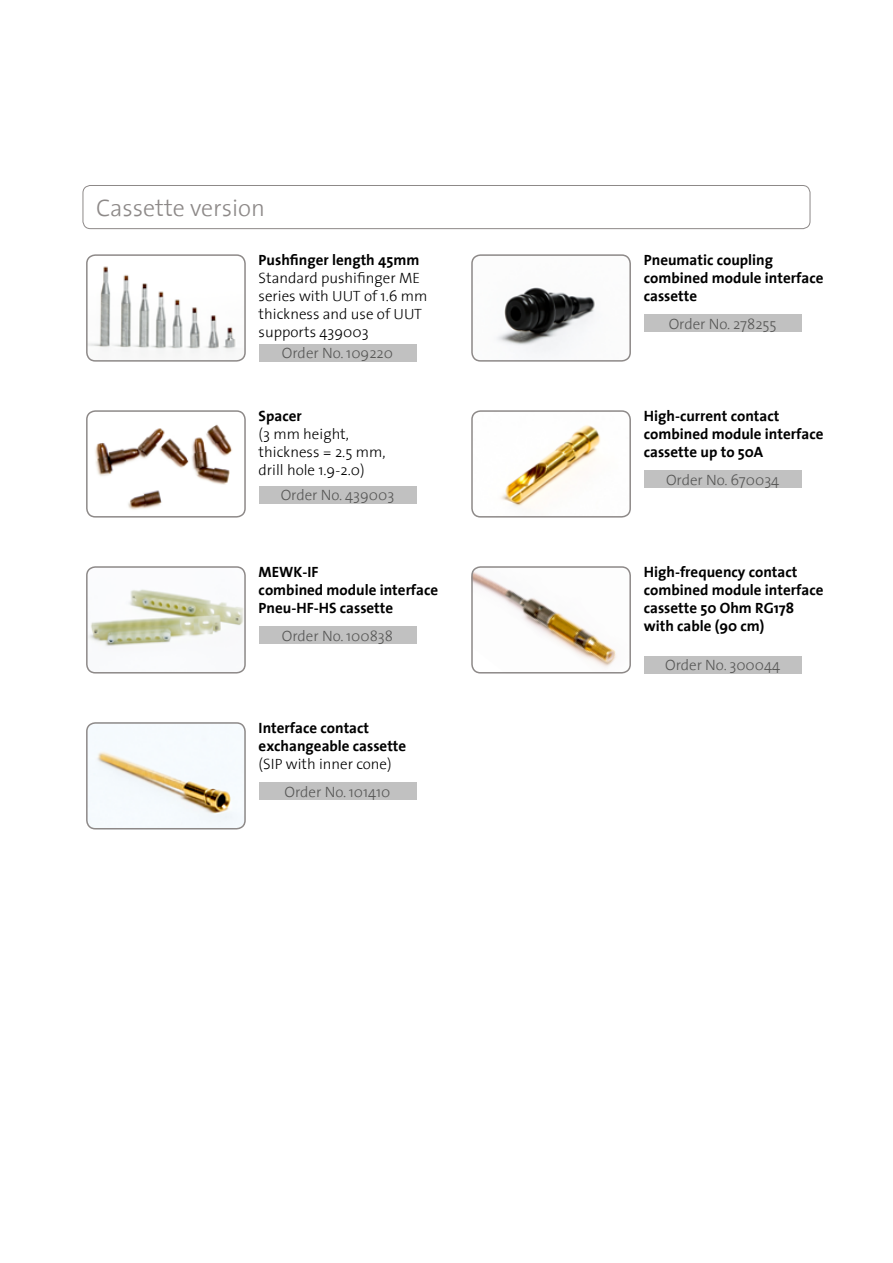
<style>
.page{position:relative;width:893px;height:1263px;background:#fff}
.page>*{position:absolute;margin:0;border:0;box-sizing:border-box;transform-origin:0 0}
.t1{font:300 24px "The Sans";color:#8d8988}
.t2{font:700 15px/18px "The Sans";color:#000}
.t3{font:300 15px/18px "The Sans";color:#000}
.t4{font:300 15px "The Sans";color:#575756}
</style>
<div class="page">
<div style="left:83px;top:185px;width:727px;height:44px;border:1px solid #8d8988;border-radius:8px"></div>
<img style="left:86px;top:257px;width:157px;height:102px">
<div style="left:259px;top:344px;width:157px;height:18px;background:#c1c1c1"></div>
<img style="left:86px;top:413px;width:157px;height:102px">
<div style="left:259px;top:486px;width:157px;height:18px;background:#c1c1c1"></div>
<img style="left:86px;top:569px;width:160px;height:104px">
<div style="left:259px;top:626px;width:157px;height:18px;background:#c1c1c1"></div>
<img style="left:474px;top:257px;width:157px;height:102px">
<div style="left:644px;top:314px;width:157px;height:18px;background:#c1c1c1"></div>
<img style="left:474px;top:413px;width:157px;height:102px">
<div style="left:644px;top:470px;width:157px;height:18px;background:#c1c1c1"></div>
<div style="left:259px;top:782px;width:157px;height:18px;background:#c1c1c1"></div>
<img style="left:86px;top:725px;width:160px;height:104px">
<img style="left:471px;top:569px;width:160px;height:104px">
<div style="left:644px;top:656px;width:157px;height:17px;background:#c1c1c1"></div>
<div style="left:86px;top:254px;width:160px;height:108px;border:2px solid #8d8988;border-radius:9px"></div>
<div style="left:86px;top:410px;width:160px;height:108px;border:2px solid #8d8988;border-radius:9px"></div>
<div style="left:86px;top:566px;width:160px;height:107px;border:2px solid #8d8988;border-radius:9px"></div>
<div style="left:86px;top:722px;width:160px;height:107px;border:2px solid #8d8988;border-radius:9px"></div>
<div style="left:471px;top:566px;width:160px;height:107px;border:2px solid #8d8988;border-radius:9px"></div>
<div style="left:471px;top:410px;width:160px;height:108px;border:2px solid #8d8988;border-radius:9px"></div>
<div style="left:471px;top:254px;width:160px;height:108px;border:2px solid #8d8988;border-radius:9px"></div>
<h1 class="t1" style="left:96px;top:188px;width:171px">Cassette version</h1>
<p class="t2" style="left:259px;top:251px;width:162px">Pushfinger length 45mm</p>
<p class="t3" style="left:259px;top:269px;width:170px">Standard pushifinger ME series with UUT of 1.6 mm thickness and use of UUT supports 439003</p>
<p class="t4" style="left:282px;top:341px;width:113px">Order No. 109220</p>
<p class="t2" style="left:259px;top:407px;width:45px">Spacer</p>
<p class="t3" style="left:259px;top:425px;width:128px">(3 mm height, thickness = 2.5 mm, drill hole 1.9-2.0)</p>
<p class="t4" style="left:281px;top:483px;width:115px">Order No. 439003</p>
<p class="t2" style="left:259px;top:563px;width:181px">MEWK-IF<br>combined module interface<br>Pneu-HF-HS cassette</p>
<p class="t4" style="left:282px;top:623px;width:113px">Order No. 100838</p>
<p class="t2" style="left:259px;top:719px;width:149px">Interface contact exchangeable cassette</p>
<p class="t3" style="left:259px;top:755px;width:135px">(SIP with inner cone)</p>
<p class="t4" style="left:284px;top:779px;width:107px">Order No. 101410</p>
<p class="t2" style="left:644px;top:251px;width:181px">Pneumatic coupling combined module interface cassette</p>
<p class="t4" style="left:669px;top:311px;width:110px">Order No. 278255</p>
<p class="t2" style="left:644px;top:407px;width:181px">High-current contact combined module interface cassette up to 50A</p>
<p class="t4" style="left:666px;top:467px;width:115px">Order No. 670034</p>
<p class="t2" style="left:644px;top:563px;width:181px">High-frequency contact combined module interface cassette 50 Ohm RG178 with cable (90 cm)</p>
<p class="t4" style="left:665px;top:653px;width:117px">Order No. 300044</p>
</div>
